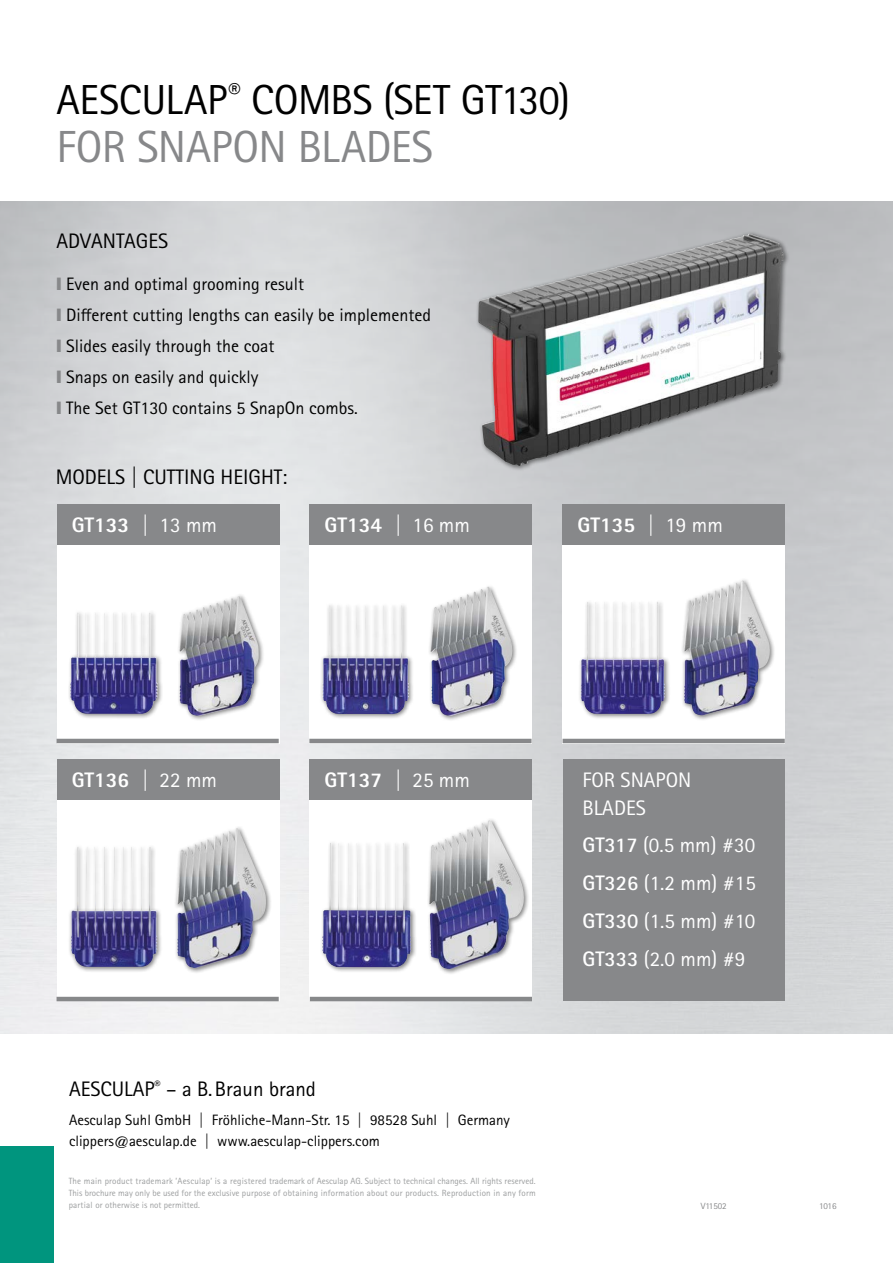
<style>
.page{position:relative;width:893px;height:1263px;background:#fff}
.page>*{position:absolute;margin:0;border:0;box-sizing:border-box;transform-origin:0 0}
.t1{font:45px "Rotis Sans Serif Pro";letter-spacing:-.005em;color:#87888a}
.t2{font:42px "Rotis Sans Serif Pro";letter-spacing:-.005em;color:#000}
.t3{font:21px/37.8px "Rotis Sans Serif Pro";color:#fff}
.t4{font:21px "Rotis Sans Serif Pro";color:#000}
.t5{font:800 21px "Rotis Sans Serif Pro";color:#fff}
.t6{font:18px/31px "Rotis Sans Serif Pro";color:#000}
.t7{font:15px/21px "Rotis Sans Serif Pro";color:#000}
.t8{font:9px/12px "Rotis Sans Serif Pro";letter-spacing:.02em;color:#9c9e9f;text-align:justify}
.t9{font:9px "Rotis Sans Serif Pro";letter-spacing:-.01em;color:#87888a}
.s1{color:#87888a}
.s2{font-weight:400}
.s3{font-weight:700}
</style>
<div class="page">
<div style="left:0;top:1146px;width:54px;height:117px;background:#00957e"></div>
<div style="left:57px;top:504px;width:222px;height:41px;background:#87888a"></div>
<div style="left:177px;top:593px;width:88px;height:129px;background:#000;opacity:.5"></div>
<img style="left:179px;top:596px;width:80px;height:120px">
<div style="left:67px;top:610px;width:96px;height:110px;background:#000;opacity:.5"></div>
<img style="left:70px;top:612px;width:88px;height:102px">
<div style="left:310px;top:504px;width:222px;height:41px;background:#87888a"></div>
<div style="left:427px;top:584px;width:91px;height:138px;background:#000;opacity:.5"></div>
<img style="left:430px;top:587px;width:83px;height:129px">
<div style="left:319px;top:602px;width:96px;height:118px;background:#000;opacity:.5"></div>
<img style="left:322px;top:605px;width:87px;height:109px">
<div style="left:563px;top:504px;width:222px;height:41px;background:#87888a"></div>
<div style="left:681px;top:577px;width:95px;height:144px;background:#000;opacity:.5"></div>
<img style="left:684px;top:580px;width:86px;height:136px">
<div style="left:578px;top:599px;width:93px;height:121px;background:#000;opacity:.5"></div>
<img style="left:580px;top:601px;width:85px;height:113px">
<div style="left:57px;top:759px;width:222px;height:41px;background:#87888a"></div>
<div style="left:174px;top:825px;width:98px;height:149px;background:#000;opacity:.5"></div>
<img style="left:177px;top:828px;width:89px;height:140px">
<div style="left:68px;top:844px;width:95px;height:129px;background:#000;opacity:.5"></div>
<img style="left:71px;top:847px;width:79px;height:100px">
<div style="left:310px;top:759px;width:222px;height:41px;background:#87888a"></div>
<div style="left:426px;top:817px;width:104px;height:158px;background:#000;opacity:.5"></div>
<img style="left:429px;top:820px;width:95px;height:149px">
<div style="left:319px;top:840px;width:98px;height:133px;background:#000;opacity:.5"></div>
<img style="left:322px;top:843px;width:89px;height:124px">
<div style="left:563px;top:759px;width:222px;height:242px;background:#87888a"></div>
<div style="left:475px;top:231px;width:314px;height:240px;background:#000;opacity:.5"></div>
<img style="left:478px;top:234px;width:271px;height:232px">
<hr style="left:57px;top:739px;width:222px;height:4px;background:#87888a">
<hr style="left:309px;top:739px;width:222px;height:4px;background:#87888a">
<hr style="left:563px;top:739px;width:222px;height:4px;background:#87888a">
<hr style="left:310px;top:997px;width:222px;height:4px;background:#87888a">
<hr style="left:57px;top:997px;width:222px;height:4px;background:#87888a">
<h2 class="t2" style="left:57px;top:75px;width:515px">AESCULAP<sup>®</sup> COMBS (SET GT130)</h2>
<h1 class="t1" style="left:57px;top:120px;width:378px">FOR SNAPON BLADES</h1>
<h3 class="t4" style="left:57px;top:229px;width:113px">ADVANTAGES</h3>
<h3 class="t6" style="left:57px;top:269px;width:376px"><span class="s1">❙</span> Even and optimal grooming result<br><span class="s1">❙</span> Different cutting lengths can easily be implemented <span class="s1">❙</span> Slides easily through the coat<br><span class="s1">❙</span> Snaps on easily and quickly<br><span class="s1">❙</span> The Set GT130 contains 5 SnapOn combs.</h3>
<h3 class="t4" style="left:56px;top:465px;width:233px">MODELS | CUTTING HEIGHT:</h3>
<h3 class="t5" style="left:72px;top:511px;width:147px">GT133 | <span class="s2">13 mm</span></h3>
<h3 class="t5" style="left:325px;top:511px;width:147px">GT134 | <span class="s2">16 mm</span></h3>
<h3 class="t5" style="left:578px;top:511px;width:147px">GT135 | <span class="s2">19 mm</span></h3>
<h3 class="t5" style="left:72px;top:766px;width:147px">GT136 | <span class="s2">22 mm</span></h3>
<h3 class="t5" style="left:325px;top:766px;width:147px">GT137 | <span class="s2">25 mm</span></h3>
<h3 class="t4" style="left:69px;top:1076px;width:249px">AESCULAP<sup>®</sup> – a B.Braun brand</h3>
<h3 class="t7" style="left:69px;top:1109px;width:442px">Aesculap Suhl GmbH | Fröhliche-Mann-Str. 15 | 98528 Suhl | Germany clippers@aesculap.de | www.aesculap-clippers.com</h3>
<p class="t8" style="left:69px;top:1175px;width:469px">The main product trademark ’Aesculap’ is a registered trademark of Aesculap AG. Subject to technical changes. All rights reserved.<br>This brochure may only be used for the exclusive purpose of obtaining information about our products. Reproduction in any form partial or otherwise is not permitted.</p>
<h3 class="t3" style="left:582px;top:766px;width:110px;line-height:27.9px">FOR SNAPON<br>BLADES</h3>
<h3 class="t3" style="left:582px;top:826px;width:175px;text-align:justify"><span class="s3">GT317</span> (0.5 mm) #30<br><span class="s3">GT326</span> (1.2 mm) #15<br><span class="s3">GT330</span> (1.5 mm) #10<br><span class="s3">GT333</span> (2.0 mm) #9</h3>
<p class="t9" style="left:701px;top:1201px;width:28px">V11502</p>
<p class="t9" style="left:819px;top:1201px;width:19px">1016</p>
</div>
